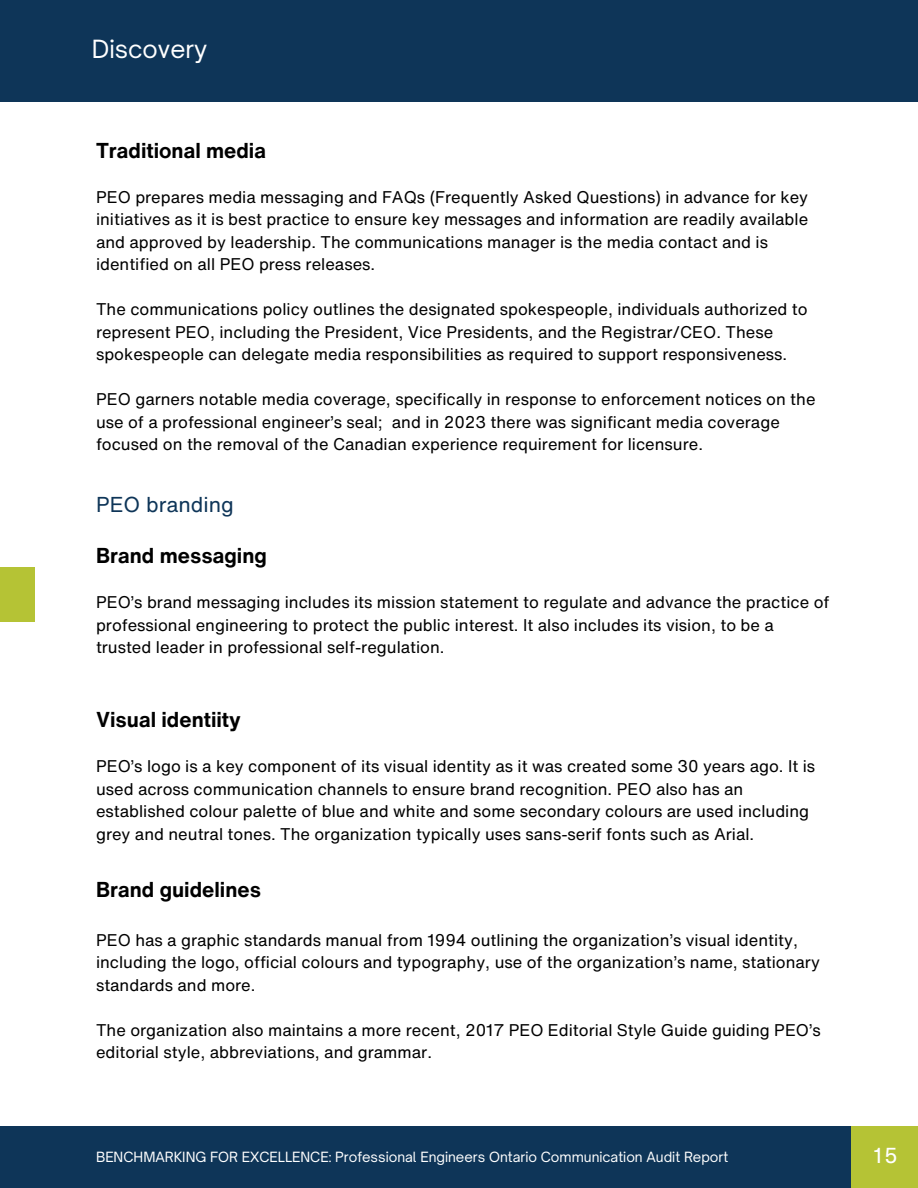
<style>
.page{position:relative;width:918px;height:1188px;background:#fff}
.page>*{position:absolute;margin:0;border:0;box-sizing:border-box;transform-origin:0 0}
.t1{font:24px "Open Sauce One";color:#fff}
.t2{font:22.5px "Neue Haas Unica";color:#fff}
.t3{font:700 21px "Helvetica Now Text";color:#000}
.t4{font:21px "Helvetica Now Text";color:#0e3558}
.t5{font:16.5px/22.5px "Helvetica Now Text";color:#000}
.t6{font:13.5px "Open Sauce One";color:#fff}
</style>
<div class="page">
<div style="left:0;top:1127px;width:851px;height:61px;background:#0e3558"></div>
<div style="left:851px;top:1127px;width:67px;height:61px;background:#b5c335"></div>
<div style="left:0;top:0;width:918px;height:101px;background:#0e3558"></div>
<div style="left:0;top:567px;width:35px;height:54px;background:#b5c335"></div>
<h2 class="t1" style="left:92px;top:34px;width:117px">Discovery</h2>
<h4 class="t3" style="left:96px;top:135px;width:172px">Traditional media</h4>
<h4 class="t5" style="left:96px;top:186px;width:714px">PEO prepares media messaging and FAQs (Frequently Asked Questions) in advance for key initiatives as it is best practice to ensure key messages and information are readily available and approved by leadership. The communications manager is the media contact and is identified on all PEO press releases.</h4>
<h4 class="t5" style="left:96px;top:298px;width:713px">The communications policy outlines the designated spokespeople, individuals authorized to represent PEO, including the President, Vice Presidents, and the Registrar/CEO. These spokespeople can delegate media responsibilities as required to support responsiveness.</h4>
<h3 class="t5" style="left:96px;top:388px;width:721px">PEO garners notable media coverage, specifically in response to enforcement notices on the use of a professional engineer’s seal; and in 2023 there was significant media coverage focused on the removal of the Canadian experience requirement for licensure.</h3>
<h2 class="t4" style="left:96px;top:489px;width:139px">PEO branding</h2>
<h4 class="t3" style="left:96px;top:540px;width:172px">Brand messaging</h4>
<h2 class="t5" style="left:96px;top:591px;width:735px">PEO’s brand messaging includes its mission statement to regulate and advance the practice of professional engineering to protect the public interest. It also includes its vision, to be a trusted leader in professional self-regulation.</h2>
<h2 class="t3" style="left:96px;top:704px;width:146px">Visual identiity</h2>
<h4 class="t5" style="left:96px;top:755px;width:721px">PEO’s logo is a key component of its visual identity as it was created some 30 years ago. It is used across communication channels to ensure brand recognition. PEO also has an established colour palette of blue and white and some secondary colours are used including grey and neutral tones. The organization typically uses sans-serif fonts such as Arial.</h4>
<p class="t3" style="left:96px;top:874px;width:167px">Brand guidelines</p>
<h4 class="t5" style="left:96px;top:928px;width:725px">PEO has a graphic standards manual from 1994 outlining the organization’s visual identity, including the logo, official colours and typography, use of the organization’s name, stationary standards and more.</h4>
<p class="t5" style="left:96px;top:1018px;width:726px">The organization also maintains a more recent, 2017 PEO Editorial Style Guide guiding PEO’s editorial style, abbreviations, and grammar.</p>
<h4 class="t6" style="left:96px;top:1148px;width:634px">BENCHMARKING FOR EXCELLENCE: Professional Engineers Ontario Communication Audit Report</h4>
<h1 class="t2" style="left:872px;top:1146px;width:27px">15</h1>
</div>
